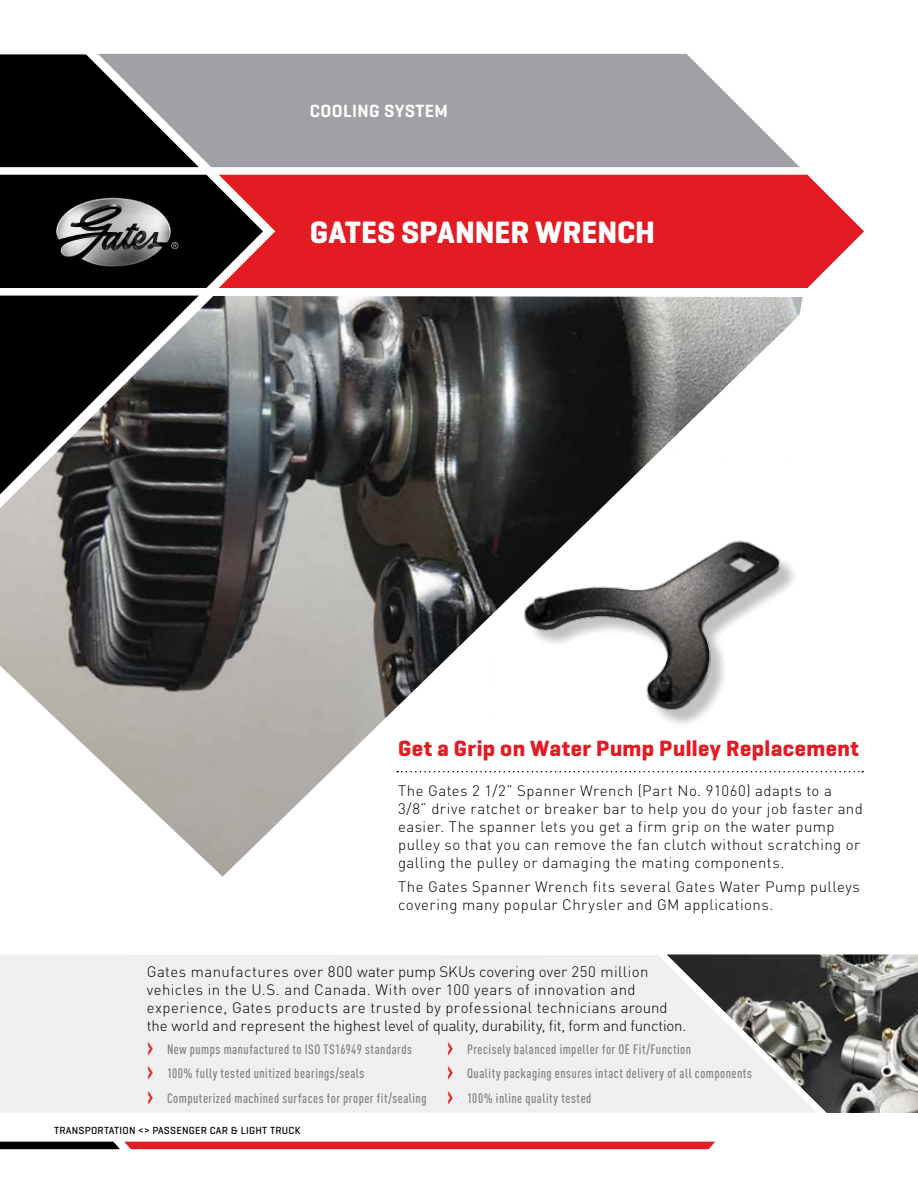
<style>
.page{position:relative;width:918px;height:1188px;background:#fff}
.page>*{position:absolute;margin:0;border:0;box-sizing:border-box;transform-origin:0 0}
.t1{font:700 31.5px "Geogrotesque";color:#fff}
.t2{font:500 condensed 30px "DIN Pro";color:#e31b23}
.t3{font:700 22.5px "Geogrotesque";letter-spacing:.02em;color:#e31b23}
.t4{font:600 18px "Geogrotesque";letter-spacing:.025em;color:#fff}
.t5{font:300 15px/18px "DIN Pro";letter-spacing:.03em;color:#000}
.t6{font:500 condensed 13.5px "DIN Pro";letter-spacing:.035em;color:#7e8083}
.t7{font:500 10.5px "Geogrotesque";letter-spacing:.025em;color:#000}
</style>
<div class="page">
<img style="left:0;top:296px;width:803px;height:581px">
<svg style="left:0;top:1142px;width:715px;height:7px;background:#be1b21"></svg>
<svg style="left:0;top:296px;width:199px;height:198px;background:#343434"></svg>
<div style="left:263px;top:175px;width:601px;height:113px;background:#e31b23"></div>
<svg style="left:199px;top:54px;width:601px;height:113px;background:#a8aaac"></svg>
<svg style="left:0;top:54px;width:199px;height:113px;background:#313132"></svg>
<div style="left:0;top:955px;width:667px;height:158px;background:#efeff0"></div>
<img style="left:667px;top:955px;width:251px;height:158px">
<svg style="left:0;top:175px;width:263px;height:113px;background:#352828"></svg>
<svg style="left:397px;top:771px;width:466px;height:1px"></svg>
<div style="left:503px;top:463px;width:311px;height:279px;background:#fff"></div>
<img style="left:494px;top:452px;width:309px;height:275px">
<p class="t4" style="left:310px;top:100px;width:140px">COOLING SYSTEM</p>
<h1 class="t1" style="left:310px;top:213px;width:347px">GATES SPANNER WRENCH</h1>
<h3 class="t3" style="left:398px;top:734px;width:462px">Get a Grip on Water Pump Pulley Replacement</h3>
<p class="t5" style="left:398px;top:780px;width:466px">The Gates 2 1/2” Spanner Wrench (Part No. 91060) adapts to a 3/8” drive ratchet or breaker bar to help you do your job faster and easier. The spanner lets you get a firm grip on the water pump pulley so that you can remove the fan clutch without scratching or galling the pulley or damaging the mating components.</p>
<p class="t5" style="left:398px;top:877px;width:463px">The Gates Spanner Wrench fits several Gates Water Pump pulleys covering many popular Chrysler and GM applications.</p>
<p class="t5" style="left:147px;top:962px;width:541px">Gates manufactures over 800 water pump SKUs covering over 250 million vehicles in the U.S. and Canada. With over 100 years of innovation and experience, Gates products are trusted by professional technicians around the world and represent the highest level of quality, durability, fit, form and function.</p>
<h2 class="t2" style="left:147px;top:1024px;width:8px">›</h2>
<p class="t6" style="left:167px;top:1039px;width:246px">New pumps manufactured to ISO TS16949 standards</p>
<h2 class="t2" style="left:147px;top:1049px;width:8px">›</h2>
<p class="t6" style="left:167px;top:1064px;width:199px">100% fully tested unitized bearings/seals</p>
<h2 class="t2" style="left:147px;top:1073px;width:8px">›</h2>
<p class="t6" style="left:167px;top:1088px;width:261px">Computerized machined surfaces for proper fit/sealing</p>
<h2 class="t2" style="left:447px;top:1024px;width:8px">›</h2>
<p class="t6" style="left:467px;top:1039px;width:225px">Precisely balanced impeller for OE Fit/Function</p>
<h2 class="t2" style="left:447px;top:1049px;width:8px">›</h2>
<p class="t6" style="left:467px;top:1064px;width:286px">Quality packaging ensures intact delivery of all components</p>
<h2 class="t2" style="left:447px;top:1073px;width:8px">›</h2>
<p class="t6" style="left:467px;top:1088px;width:126px">100% inline quality tested</p>
<p class="t7" style="left:54px;top:1124px;width:248px">TRANSPORTATION &lt;&gt; PASSENGER CAR &amp; LIGHT TRUCK</p>
</div>
